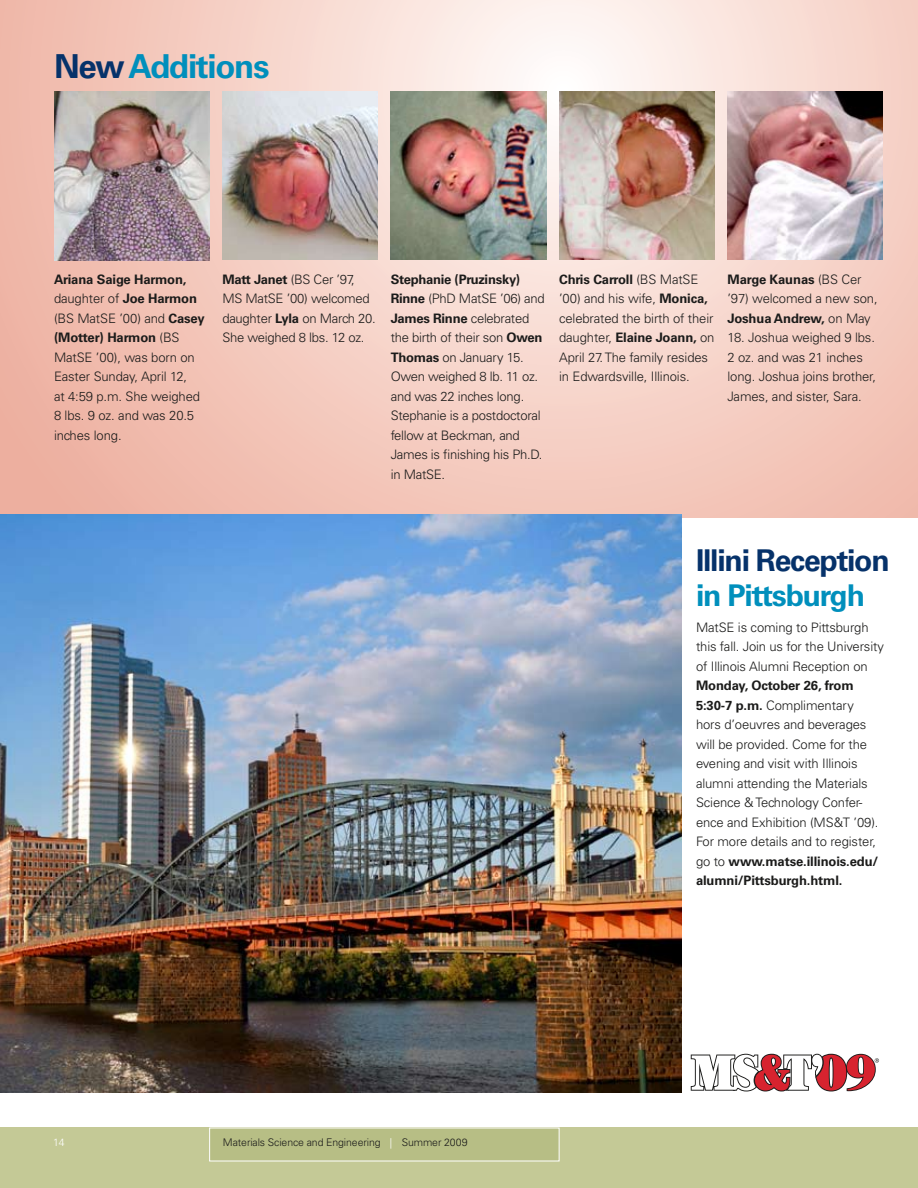
<style>
.page{position:relative;width:918px;height:1188px;background:#fff}
.page>*{position:absolute;margin:0;border:0;box-sizing:border-box;transform-origin:0 0}
.t1{font:700 33px "Univers LT Std";letter-spacing:-.04em;color:#008fbc}
.t2{font:700 30px "Univers LT Std";letter-spacing:-.04em;color:#06326a}
.t3{font:700 30px "Univers LT Std";letter-spacing:-.04em;color:#008fbc}
.t4{font:300 13.05px/19.5px "Univers LT Std";letter-spacing:-.01em;color:#1b1b1a}
.t5{font:300 10.5px "Univers LT Std";letter-spacing:-.01em;color:#1b1b1a}
.t6{font:300 10.5px "Univers LT Std";color:#fff}
.s1{color:#06326a}
.s2{font-weight:700}
.s3{color:#fff}
</style>
<div class="page">
<div style="left:0;top:1128px;width:918px;height:60px;background:#c4c996"></div>
<div style="left:209px;top:1128px;width:351px;height:33px;background:#b7be85"></div>
<svg style="left:0;top:0;width:918px;height:518px"></svg>
<img style="left:54px;top:92px;width:155px;height:168px">
<img style="left:222px;top:92px;width:156px;height:168px">
<img style="left:391px;top:92px;width:155px;height:168px">
<img style="left:559px;top:92px;width:156px;height:168px">
<img style="left:727px;top:92px;width:156px;height:168px">
<svg style="left:691px;top:1054px;width:188px;height:37px"></svg>
<img style="left:0;top:514px;width:682px;height:579px">
<h1 class="t1" style="left:54px;top:47px;width:217px"><span class="s1">New</span> Additions</h1>
<p class="t4" style="left:391px;top:270px;width:156px"><span class="s2">Stephanie (Pruzinsky)<br>Rinne</span> (PhD MatSE ’06) and<br><span class="s2">James Rinne</span> celebrated the birth of their son <span class="s2">Owen<br>Thomas</span> on January 15.<br>Owen weighed 8 lb. 11 oz. and was 22 inches long.<br>Stephanie is a postdoctoral fellow at Beckman, and<br>James is finishing his Ph.D. in MatSE.</p>
<p class="t4" style="left:54px;top:270px;width:152px"><span class="s2">Ariana Saige Harmon, </span>daughter of <span class="s2">Joe Harmon </span>(BS MatSE ’00) and <span class="s2">Casey (Motter) Harmon</span> (BS<br>MatSE ’00), was born on<br>Easter Sunday, April 12,<br>at 4:59 p.m. She weighed<br>8 lbs. 9 oz. and was 20.5 inches long.</p>
<p class="t4" style="left:222px;top:270px;width:155px"><span class="s2">Matt Janet</span> (BS Cer ’97,<br>MS MatSE ’00) welcomed daughter <span class="s2">Lyla</span> on March 20.<br>She weighed 8 lbs. 12 oz.</p>
<p class="t4" style="left:559px;top:270px;width:157px"><span class="s2">Chris Carroll</span> (BS MatSE ’00) and his wife, <span class="s2">Monica, </span>celebrated the birth of their daughter, <span class="s2">Elaine Joann,</span> on<br>April 27.The family resides in Edwardsville, Illinois.</p>
<p class="t4" style="left:727px;top:269px;width:152px"><span class="s2">Marge Kaunas</span> (BS Cer ’97) welcomed a new son,<br><span class="s2">Joshua Andrew,</span> on May</p>
<p class="t4" style="left:727px;top:328px;width:150px">18. Joshua weighed 9 lbs.<br>2 oz. and was 21 inches long. Joshua joins brother,<br>James, and sister, Sara.</p>
<h2 class="t2" style="left:696px;top:543px;width:195px">Illini Reception</h2>
<h2 class="t3" style="left:696px;top:578px;width:171px">in Pittsburgh</h2>
<p class="t6" style="left:53px;top:1136px;width:13px">14</p>
<p class="t5" style="left:223px;top:1136px;width:246px">Materials Science and Engineering <span class="s3">|</span> Summer 2009</p>
<p class="t4" style="left:696px;top:617px;width:190px">MatSE is coming to Pittsburgh this fall. Join us for the University of Illinois Alumni Reception on</p>
<p class="t4" style="left:696px;top:676px;width:184px"><span class="s2">Monday, October 26, from<br>5:30-7 p.m.</span> Complimentary hors d’oeuvres and beverages will be provided. Come for the evening and visit with Illinois alumni attending the Materials<br>Science &amp; Technology Confer&shy;ence and Exhibition (MS&amp;T ’09).<br>For more details and to register, go to <span class="s2">www.matse.illinois.edu/ alumni/Pittsburgh.html.</span></p>
</div>
